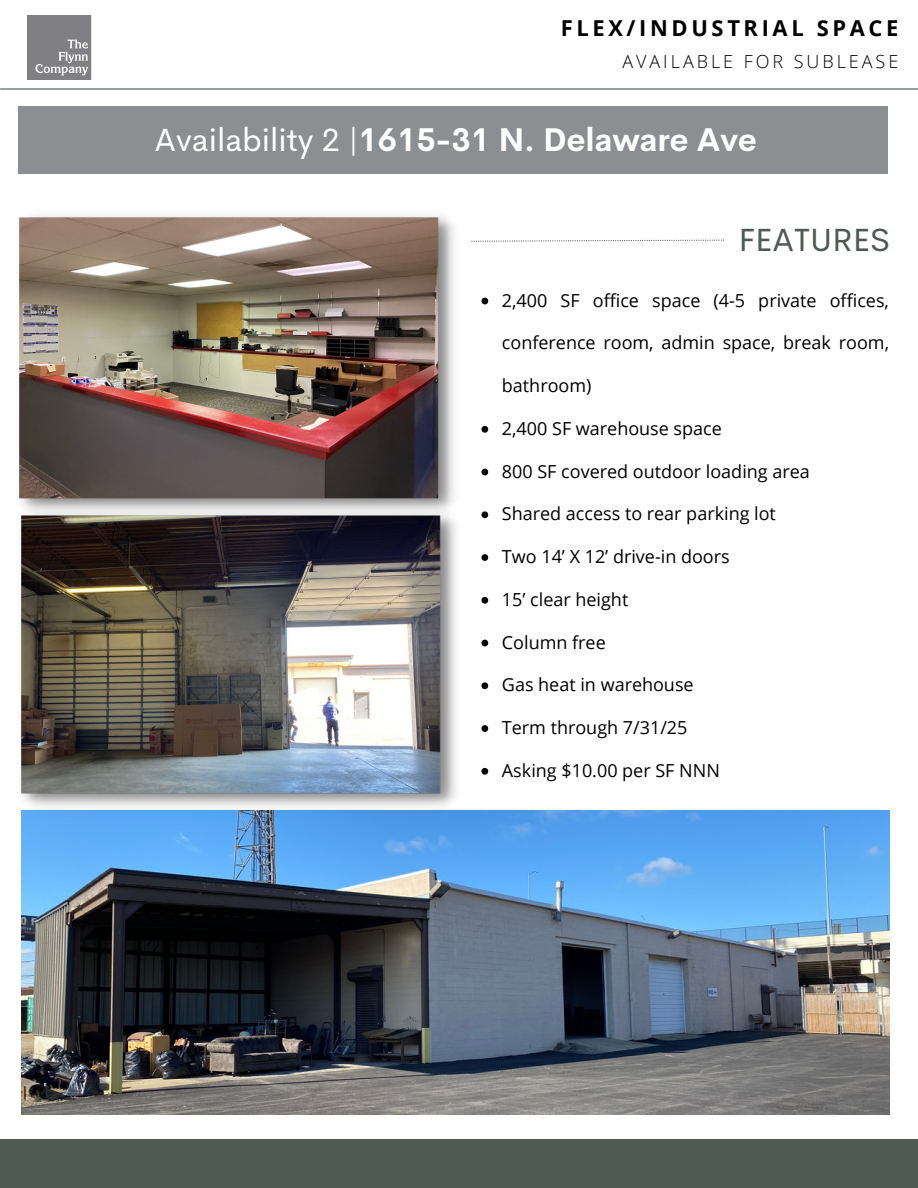
<style>
.page{position:relative;width:918px;height:1188px;background:#fff}
.page>*{position:absolute;margin:0;border:0;box-sizing:border-box;transform-origin:0 0}
.t1{font:700 32.25px "Cerebri Sans";color:#fff}
.t2{font:32.25px "Cerebri Sans";color:#4e5a53}
.t3{font:700 21.9px "Open Sans";letter-spacing:.165em;color:#000}
.t4{font:18px "Open Sans";color:#000}
.t5{font:300 18px "Open Sans";letter-spacing:.165em;color:#000}
.s1{font-weight:400}
</style>
<div class="page">
<div style="left:0;top:1139px;width:918px;height:49px;background:#4e5a53"></div>
<hr style="left:1px;top:88px;width:917px;height:2px;background:#4e5a53">
<img style="left:27px;top:15px;width:64px;height:64px">
<svg style="left:471px;top:240px;width:253px;height:2px"></svg>
<img style="left:21px;top:811px;width:869px;height:303px">
<svg style="left:481px;top:298px;width:7px;height:6px"></svg>
<svg style="left:481px;top:426px;width:7px;height:7px"></svg>
<svg style="left:481px;top:469px;width:7px;height:6px"></svg>
<svg style="left:481px;top:511px;width:7px;height:7px"></svg>
<svg style="left:481px;top:554px;width:7px;height:7px"></svg>
<svg style="left:481px;top:597px;width:7px;height:7px"></svg>
<svg style="left:481px;top:640px;width:7px;height:6px"></svg>
<svg style="left:481px;top:682px;width:7px;height:7px"></svg>
<svg style="left:481px;top:725px;width:7px;height:7px"></svg>
<svg style="left:481px;top:768px;width:7px;height:7px"></svg>
<img style="left:19px;top:215px;width:435px;height:288px">
<img style="left:21px;top:503px;width:442px;height:314px">
<div style="left:19px;top:106px;width:869px;height:68px;background:#8c8f92"></div>
<p class="t3" style="left:561px;top:13px;width:339px">FLEX/INDUSTRIAL SPACE</p>
<p class="t5" style="left:622px;top:49px;width:277px">AVAILABLE FOR SUBLEASE</p>
<h1 class="t1" style="left:155px;top:119px;width:604px"><span class="s1">Availability 2 |</span>1615-31 N. Delaware Ave</h1>
<h1 class="t2" style="left:739px;top:219px;width:153px">FEATURES</h1>
<p class="t4" style="left:502px;top:287px;width:389px">2,400 SF office space (4-5 private offices,</p>
<p class="t4" style="left:502px;top:330px;width:389px">conference room, admin space, break room,</p>
<p class="t4" style="left:502px;top:373px;width:91px">bathroom)</p>
<p class="t4" style="left:502px;top:416px;width:221px">2,400 SF warehouse space</p>
<p class="t4" style="left:502px;top:458px;width:309px">800 SF covered outdoor loading area</p>
<p class="t4" style="left:502px;top:501px;width:276px">Shared access to rear parking lot</p>
<p class="t4" style="left:502px;top:544px;width:229px">Two 14’ X 12’ drive-in doors</p>
<p class="t4" style="left:502px;top:587px;width:128px">15’ clear height</p>
<p class="t4" style="left:502px;top:629px;width:105px">Column free</p>
<p class="t4" style="left:502px;top:672px;width:193px">Gas heat in warehouse</p>
<p class="t4" style="left:502px;top:715px;width:187px">Term through 7/31/25</p>
<p class="t4" style="left:502px;top:758px;width:219px">Asking $10.00 per SF NNN</p>
</div>
